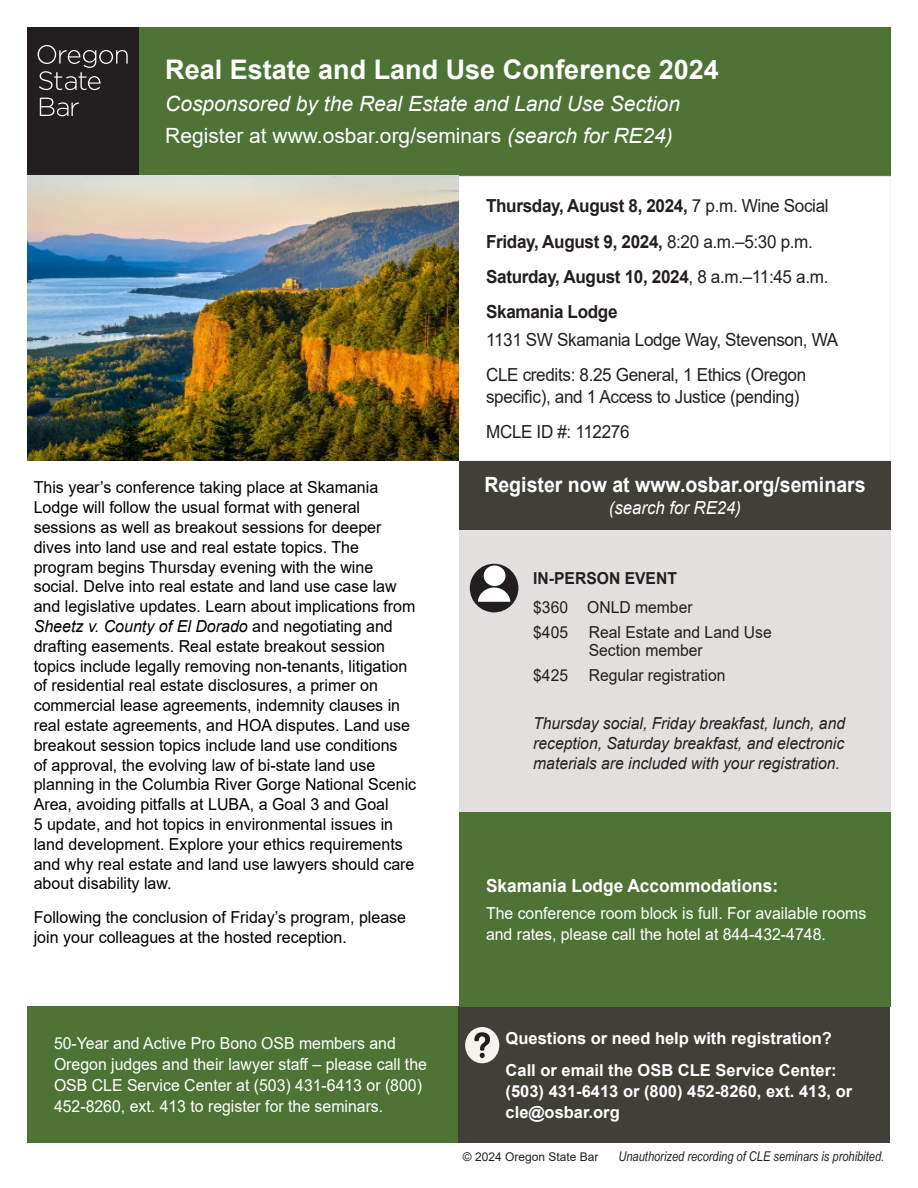
<style>
.page{position:relative;width:918px;height:1188px;background:#fff}
.page>*{position:absolute;margin:0;border:0;box-sizing:border-box;transform-origin:0 0}
.t1{font:700 27px "Arial";color:#fff}
.t2{font:italic 21px/32px "Arial";color:#fff}
.t3{font:700 21px "Arial";color:#fff;scale:.93 1}
.t4{font:700 18px/35.1px "Arial";letter-spacing:-.02em;color:#231f20;scale:.95 1}
.t5{font:18px/35.1px "Arial";letter-spacing:-.02em;color:#231f20;scale:.95 1}
.t6{font:700 18px "Arial";color:#fff;scale:.96 1}
.t7{font:italic 18px "Arial";color:#fff;scale:.93 1}
.t8{font:16.5px/19.8px "Arial";color:#000}
.t9{font:16.5px/21px "Arial";color:#fff;scale:.96 1}
.t10{font:italic 16.5px/19.8px "Arial";color:#231f20;text-align:justify;scale:.95 1}
.t11{font:700 16.5px/31.3px "Arial";color:#fff}
.t12{font:16.5px/25px "Arial";color:#231f20;scale:.95 1}
.t13{font:700 16.5px "Arial";color:#231f20;scale:.95 1}
.t14{font:italic 13.5px "Arial Narrow";color:#231f20}
.t15{font:12px "Arial";color:#231f20}
.s1{font-style:normal}
.s2{font-style:italic}
.s3{font-weight:400}
</style>
<div class="page">
<div style="left:138px;top:27px;width:753px;height:149px;background:#4e7435"></div>
<div style="left:27px;top:27px;width:111px;height:149px;background:#231f20"></div>
<svg style="left:38px;top:45px;width:90px;height:45px"></svg>
<svg style="left:40px;top:98px;width:39px;height:18px"></svg>
<div style="left:458px;top:176px;width:433px;height:285px;border:1px solid #f0f5f1"></div>
<div style="left:459px;top:529px;width:432px;height:283px;background:#e1e0de"></div>
<div style="left:27px;top:1007px;width:432px;height:136px;background:#4e7435"></div>
<div style="left:458px;top:1007px;width:432px;height:136px;background:#404039"></div>
<div style="left:465px;top:1027px;width:34px;height:36px;background:#f5f4ef;border-radius:50%"></div>
<svg style="left:474px;top:1032px;width:16px;height:26px"></svg>
<div style="left:459px;top:461px;width:432px;height:68px;background:#404039"></div>
<div style="left:470px;top:564px;width:48px;height:48px;background:#231f20;border-radius:50%"></div>
<div style="left:484px;top:565px;width:21px;height:21px;background:#fff;border-radius:50%"></div>
<svg style="left:478px;top:587px;width:32px;height:15px"></svg>
<div style="left:459px;top:812px;width:432px;height:195px;background:#4e7435"></div>
<img style="left:27px;top:176px;width:432px;height:285px">
<h1 class="t1" style="left:165px;top:51px;width:555px">Real Estate and Land Use Conference 2024</h1>
<p class="t2" style="left:165px;top:88px;width:516px">Cosponsored by the Real Estate and Land Use Section<br><span class="s1">Register at www.osbar.org/seminars</span> (search for RE24)</p>
<p class="t8" style="left:34px;top:478px;width:384px">This year’s conference taking place at Skamania Lodge will follow the usual format with general sessions as well as breakout sessions for deeper dives into land use and real estate topics. The program begins Thursday evening with the wine social. Delve into real estate and land use case law and legislative updates. Learn about implications from <span class="s2">Sheetz v. County of El Dorado</span> and negotiating and drafting easements. Real estate breakout session topics include legally removing non-tenants, litigation of residential real estate disclosures, a primer on commercial lease agreements, indemnity clauses in real estate agreements, and HOA disputes. Land use breakout session topics include land use conditions<br>of approval, the evolving law of bi-state land use planning in the Columbia River Gorge National Scenic Area, avoiding pitfalls at LUBA, a Goal 3 and Goal<br>5 update, and hot topics in environmental issues in land development. Explore your ethics requirements and why real estate and land use lawyers should care about disability law.</p>
<p class="t8" style="left:34px;top:907px;width:374px">Following the conclusion of Friday’s program, please join your colleagues at the hosted reception.</p>
<p class="t4" style="left:486px;top:189px;width:362px">Thursday, August 8, 2024, <span class="s3">7 p.m. Wine Social </span>Friday, August 9, 2024, <span class="s3">8:20 a.m.–5:30 p.m.<br></span>Saturday, August 10, 2024<span class="s3">, 8 a.m.–11:45 a.m.<br></span>Skamania Lodge</p>
<p class="t5" style="left:486px;top:322px;width:372px">1131 SW Skamania Lodge Way, Stevenson, WA<br>CLE credits: 8.25 General, 1 Ethics (Oregon</p>
<p class="t5" style="left:486px;top:379px;width:332px">specific), and 1 Access to Justice (pending)<br>MCLE ID #: 112276</p>
<p class="t3" style="left:484px;top:470px;width:412px">Register now at www.osbar.org/seminars</p>
<p class="t7" style="left:609px;top:496px;width:144px">(search for RE24)</p>
<p class="t13" style="left:533px;top:567px;width:153px">IN-PERSON EVENT</p>
<p class="t12" style="left:533px;top:594px;width:169px">$360 ONLD member $405</p>
<p class="t12" style="left:589px;top:623px;width:194px;line-height:18.3px">Real Estate and Land Use<br>Section member</p>
<p class="t12" style="left:533px;top:663px;width:38px">$425</p>
<p class="t12" style="left:589px;top:663px;width:145px">Regular registration</p>
<p class="t10" style="left:533px;top:714px;width:330px">Thursday social, Friday breakfast, lunch, and reception, Saturday breakfast, and electronic materials are included with your registration.</p>
<p class="t6" style="left:486px;top:873px;width:306px">Skamania Lodge Accommodations:</p>
<p class="t9" style="left:486px;top:903px;width:398px">The conference room block is full. For available rooms and rates, please call the hotel at 844-432-4748.</p>
<p class="t9" style="left:54px;top:1033px;width:390px">50-Year and Active Pro Bono OSB members and Oregon judges and their lawyer staff – please call the OSB CLE Service Center at (503) 431-6413 or (800)<br>452-8260, ext. 413 to register for the seminars.</p>
<p class="t11" style="left:506px;top:1023px;width:333px">Questions or need help with registration?<br>Call or email the OSB CLE Service Center:</p>
<p class="t11" style="left:506px;top:1081px;width:348px;line-height:21px">(503) 431-6413 or (800) 452-8260, ext. 413, or cle@osbar.org</p>
<p class="t15" style="left:463px;top:1149px;width:137px">© 2024 Oregon State Bar</p>
<p class="t14" style="left:618px;top:1147px;width:267px">Unauthorized recording of CLE seminars is prohibited.</p>
</div>
